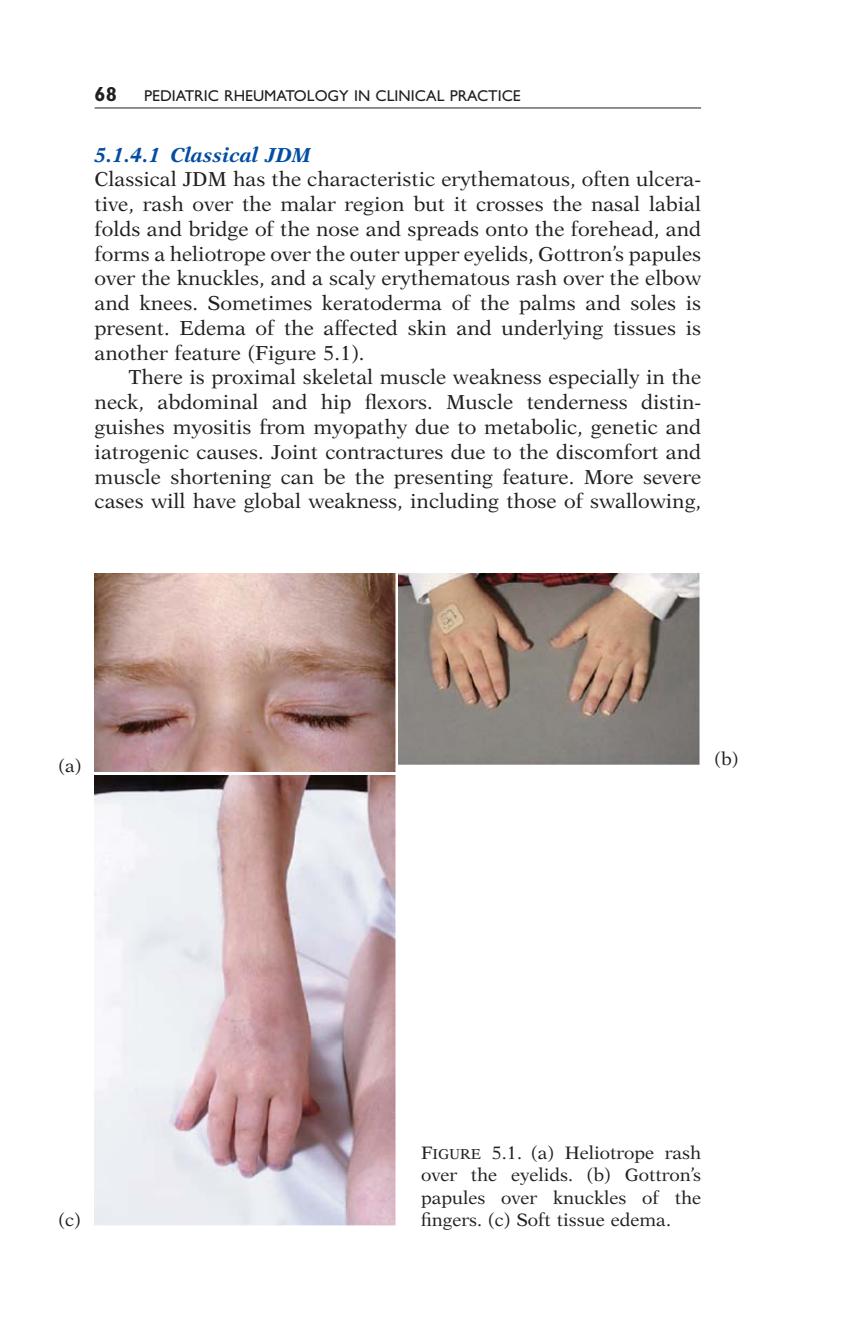
<style>
.page{position:relative;width:849px;height:1335px;background:#fff}
.page>*{position:absolute;margin:0;border:0;box-sizing:border-box;transform-origin:0 0}
.t1{font:20.25px/24.8px "New Aster";color:#231f20;text-align:justify}
.t2{font:italic 700 20.25px "New Aster";color:#034da2}
.t3{font:700 20.25px "Gill Sans";color:#231f20}
.t4{font:18px/22.5px "New Aster";color:#231f20;text-align:justify}
.t5{font:15.75px "Gill Sans";color:#231f20}
.s1{font-size:14.4px}
</style>
<div class="page">
<hr style="left:95px;top:108px;width:605px;height:1px;background:#231f20">
<img style="left:95px;top:573px;width:300px;height:198px">
<img style="left:398px;top:573px;width:300px;height:191px">
<img style="left:95px;top:775px;width:300px;height:450px">
<p class="t3" style="left:95px;top:87px;width:24px">68</p>
<p class="t5" style="left:144px;top:91px;width:378px">PEDIATRIC RHEUMATOLOGY IN CLINICAL PRACTICE</p>
<p class="t2" style="left:95px;top:146px;width:218px">5.1.4.1 Classical JDM</p>
<p class="t1" style="left:95px;top:168px;width:608px">Classical JDM has the characteristic erythematous, often ulcera&shy;tive, rash over the malar region but it crosses the nasal labial folds and bridge of the nose and spreads onto the forehead, and forms a heliotrope over the outer upper eyelids, Gottron’s papules over the knuckles, and a scaly erythematous rash over the elbow and knees. Sometimes keratoderma of the palms and soles is present. Edema of the affected skin and underlying tissues is another feature (Figure 5.1).</p>
<p class="t1" style="left:95px;top:366px;width:608px;text-indent:34px">There is proximal skeletal muscle weakness especially in the neck, abdominal and hip flexors. Muscle tenderness distin&shy;guishes myositis from myopathy due to metabolic, genetic and iatrogenic causes. Joint contractures due to the discomfort and muscle shortening can be the presenting feature. More severe cases will have global weakness, including those of swallowing,</p>
<p class="t4" style="left:59px;top:755px;width:24px">(a)</p>
<p class="t4" style="left:714px;top:748px;width:25px">(b)</p>
<p class="t4" style="left:59px;top:1209px;width:24px">(c)</p>
<p class="t4" style="left:421px;top:1142px;width:281px">F<span class="s1">IGURE</span> 5.1. (a) Heliotrope rash over the eyelids. (b) Gottron’s papules over knuckles of the fingers. (c) Soft tissue edema.</p>
</div>
